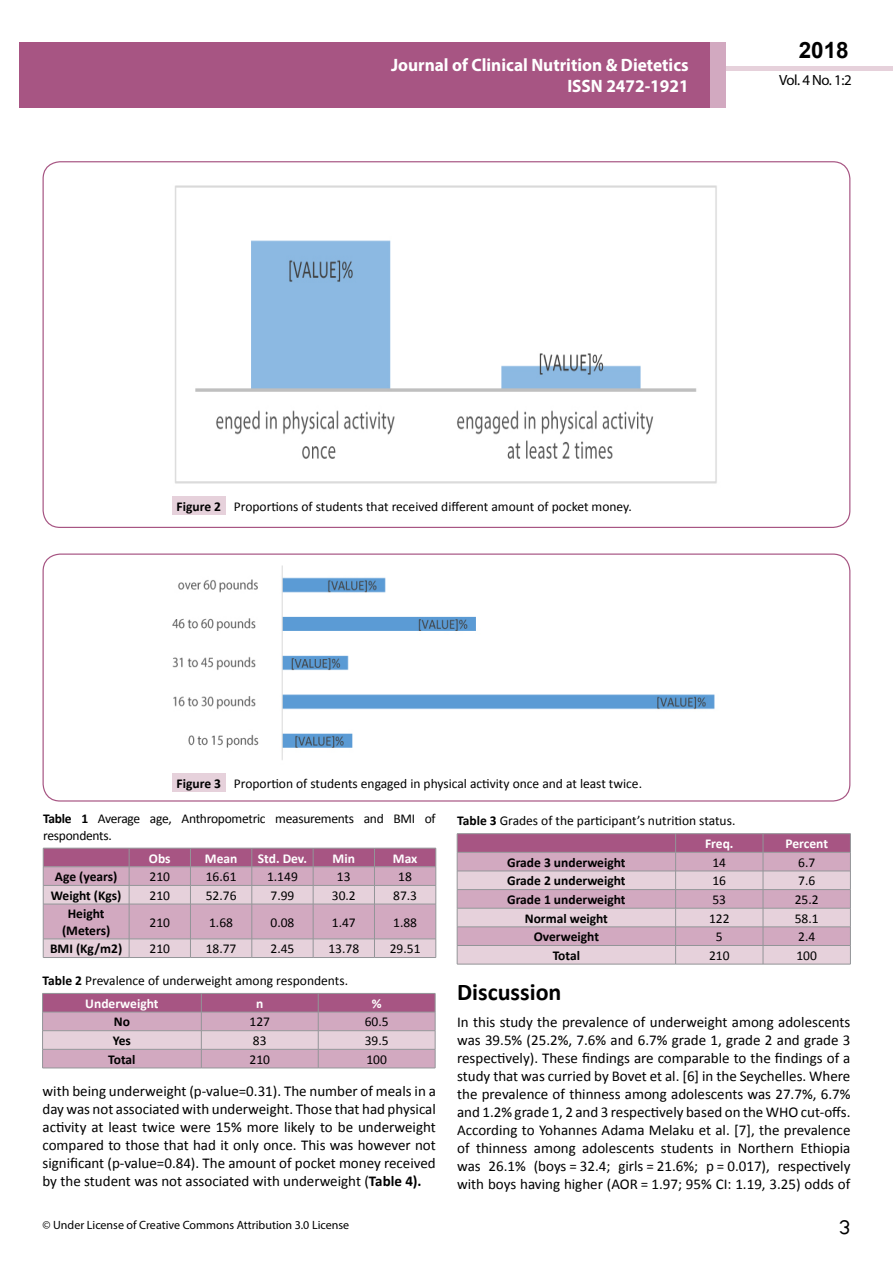
<style>
.page{position:relative;width:893px;height:1263px;background:#fff}
.page>*{position:absolute;margin:0;border:0;box-sizing:border-box;transform-origin:0 0}
.t1{font:25.5px "Tunga";color:#000}
.t2{font:700 24px "Calibri";color:#000}
.t3{font:700 22.5px "Arial";color:#000}
.t4{font:700 18px/21.6px "Myriad Pro";color:#fff;text-align:right;scale:.96 1}
.t5{font:15px/18px "Calibri";color:#000;text-align:justify}
.t6{font:14.85px "Myriad Pro";color:#000}
.t7{font:13.5px "Calibri";color:#000}
.t8{font:700 13.5px/16.2px "Calibri";color:#000;text-align:center}
.t9{font:13.5px/16.2px "Calibri";letter-spacing:-.02em;color:#000}
.t10{font:700 13.5px "Calibri";color:#fff}
.t11{font:12px "Myriad Pro";color:#000}
.s1{font-weight:700}
</style>
<div class="page">
<div style="left:722px;top:66px;width:171px;height:5px;background:#e6d1db"></div>
<div style="left:19px;top:42px;width:706px;height:66px;background:#a75583"></div>
<div style="left:710px;top:42px;width:15px;height:66px;background:#d2a9c0"></div>
<div style="left:172px;top:496px;width:53px;height:19px;background:#e6d1db"></div>
<img style="left:175px;top:185px;width:542px;height:299px">
<div style="left:43px;top:553px;width:807px;height:248px;border:1px solid #a75583;border-radius:17px"></div>
<div style="left:172px;top:773px;width:53px;height:19px;background:#e6d1db"></div>
<img style="left:172px;top:565px;width:543px;height:195px">
<hr style="left:43px;top:957px;width:86px;height:1px;background:#939598">
<hr style="left:129px;top:957px;width:61px;height:1px;background:#939598">
<hr style="left:190px;top:957px;width:62px;height:1px;background:#939598">
<hr style="left:252px;top:957px;width:61px;height:1px;background:#939598">
<hr style="left:313px;top:957px;width:61px;height:1px;background:#939598">
<svg style="left:43px;top:848px;width:394px;height:109px;background:#cda7bc"></svg>
<hr style="left:374px;top:957px;width:62px;height:1px;background:#939598">
<svg style="left:42px;top:993px;width:394px;height:75px;background:#c89db5"></svg>
<hr style="left:43px;top:1068px;width:158px;height:1px;background:#939598">
<hr style="left:201px;top:1068px;width:117px;height:1px;background:#939598">
<hr style="left:318px;top:1068px;width:117px;height:1px;background:#939598">
<hr style="left:457px;top:833px;width:219px;height:1px;background:#939598">
<hr style="left:676px;top:833px;width:87px;height:1px;background:#939598">
<hr style="left:763px;top:833px;width:87px;height:1px;background:#939598">
<hr style="left:457px;top:964px;width:219px;height:1px;background:#939598">
<hr style="left:676px;top:964px;width:87px;height:1px;background:#939598">
<svg style="left:457px;top:834px;width:394px;height:130px;background:#d0acc0"></svg>
<hr style="left:763px;top:964px;width:87px;height:1px;background:#939598">
<p class="t4" style="left:391px;top:53px;width:311px">Journal of Clinical Nutrition &amp; Dietetics<br>ISSN 2472-1921</p>
<h3 class="t3" style="left:799px;top:35px;width:52px">2018</h3>
<p class="t6" style="left:779px;top:71px;width:74px">Vol. 4 No. 1:2</p>
<p class="t7" style="left:177px;top:498px;width:457px"><span class="s1">Figure 2</span> Proportions of students that received different amount of pocket money.</p>
<p class="t7" style="left:177px;top:775px;width:467px"><span class="s1">Figure 3</span> Proportion of students engaged in physical activity once and at least twice.</p>
<p class="t9" style="left:43px;top:811px;width:394px"><span class="s1">Table 1</span> Average age, Anthropometric measurements and BMI of respondents.</p>
<p class="t10" style="left:149px;top:849px;width:23px">Obs</p>
<p class="t10" style="left:205px;top:849px;width:34px">Mean</p>
<p class="t10" style="left:258px;top:849px;width:51px">Std. Dev.</p>
<p class="t10" style="left:333px;top:849px;width:24px">Min</p>
<p class="t10" style="left:393px;top:849px;width:26px">Max</p>
<p class="t8" style="left:55px;top:868px;width:64px">Age (years)</p>
<p class="t7" style="left:150px;top:868px;width:22px">210</p>
<p class="t7" style="left:206px;top:868px;width:32px">16.61</p>
<p class="t7" style="left:267px;top:868px;width:32px">1.149</p>
<p class="t7" style="left:337px;top:868px;width:15px">13</p>
<p class="t7" style="left:398px;top:868px;width:15px">18</p>
<p class="t8" style="left:51px;top:887px;width:72px">Weight (Kgs)</p>
<p class="t7" style="left:150px;top:887px;width:22px">210</p>
<p class="t7" style="left:206px;top:887px;width:32px">52.76</p>
<p class="t7" style="left:270px;top:887px;width:25px">7.99</p>
<p class="t7" style="left:332px;top:887px;width:25px">30.2</p>
<p class="t7" style="left:393px;top:887px;width:25px">87.3</p>
<p class="t8" style="left:62px;top:906px;width:50px">Height (Meters)</p>
<p class="t7" style="left:150px;top:913px;width:22px">210</p>
<p class="t7" style="left:209px;top:913px;width:25px">1.68</p>
<p class="t7" style="left:270px;top:913px;width:25px">0.08</p>
<p class="t7" style="left:332px;top:913px;width:25px">1.47</p>
<p class="t7" style="left:393px;top:913px;width:25px">1.88</p>
<p class="t8" style="left:50px;top:941px;width:74px">BMI (Kg/m2)</p>
<p class="t7" style="left:149px;top:940px;width:22px">210</p>
<p class="t7" style="left:206px;top:940px;width:32px">18.77</p>
<p class="t7" style="left:270px;top:940px;width:25px">2.45</p>
<p class="t7" style="left:328px;top:940px;width:32px">13.78</p>
<p class="t7" style="left:390px;top:940px;width:32px">29.51</p>
<p class="t7" style="left:43px;top:972px;width:307px"><span class="s1">Table 2</span> Prevalence of underweight among respondents.</p>
<p class="t10" style="left:85px;top:995px;width:75px">Underweight</p>
<p class="t10" style="left:256px;top:995px;width:9px">n</p>
<p class="t10" style="left:372px;top:995px;width:11px">%</p>
<p class="t8" style="left:114px;top:1014px;width:18px">No</p>
<p class="t7" style="left:250px;top:1013px;width:22px">127</p>
<p class="t7" style="left:365px;top:1013px;width:25px">60.5</p>
<p class="t8" style="left:113px;top:1032px;width:20px">Yes</p>
<p class="t7" style="left:253px;top:1032px;width:15px">83</p>
<p class="t7" style="left:365px;top:1032px;width:25px">39.5</p>
<p class="t8" style="left:108px;top:1051px;width:29px">Total</p>
<p class="t7" style="left:250px;top:1051px;width:22px">210</p>
<p class="t7" style="left:366px;top:1051px;width:22px">100</p>
<p class="t5" style="left:43px;top:1082px;width:395px">with being underweight (p-value=0.31). The number of meals in a day was not associated with underweight. Those that had physical activity at least twice were 15% more likely to be underweight compared to those that had it only once. This was however not significant (p-value=0.84). The amount of pocket money received by the student was not associated with underweight (<span class="s1">Table 4).</span></p>
<p class="t7" style="left:457px;top:812px;width:280px"><span class="s1">Table 3</span> Grades of the participant’s nutrition status.</p>
<p class="t10" style="left:705px;top:835px;width:30px">Freq.</p>
<p class="t10" style="left:785px;top:835px;width:44px">Percent</p>
<p class="t8" style="left:507px;top:854px;width:120px">Grade 3 underweight</p>
<p class="t7" style="left:712px;top:854px;width:15px">14</p>
<p class="t7" style="left:798px;top:854px;width:19px">6.7</p>
<p class="t8" style="left:507px;top:873px;width:120px">Grade 2 underweight</p>
<p class="t7" style="left:712px;top:872px;width:15px">16</p>
<p class="t7" style="left:798px;top:872px;width:19px">7.6</p>
<p class="t8" style="left:507px;top:891px;width:120px">Grade 1 underweight</p>
<p class="t7" style="left:712px;top:891px;width:15px">53</p>
<p class="t7" style="left:795px;top:891px;width:25px">25.2</p>
<p class="t8" style="left:525px;top:910px;width:85px">Normal weight</p>
<p class="t7" style="left:709px;top:909px;width:22px">122</p>
<p class="t7" style="left:795px;top:909px;width:25px">58.1</p>
<p class="t8" style="left:534px;top:929px;width:67px">Overweight</p>
<p class="t7" style="left:716px;top:928px;width:8px">5</p>
<p class="t7" style="left:798px;top:928px;width:19px">2.4</p>
<p class="t8" style="left:553px;top:947px;width:29px">Total</p>
<p class="t7" style="left:709px;top:947px;width:22px">210</p>
<p class="t7" style="left:796px;top:947px;width:22px">100</p>
<h2 class="t2" style="left:457px;top:977px;width:106px">Discussion</h2>
<p class="t5" style="left:457px;top:1013px;width:395px">In this study the prevalence of underweight among adolescents was 39.5% (25.2%, 7.6% and 6.7% grade 1, grade 2 and grade 3 respectively). These findings are comparable to the findings of a study that was curried by Bovet et al. [6] in the Seychelles. Where the prevalence of thinness among adolescents was 27.7%, 6.7% and 1.2% grade 1, 2 and 3 respectively based on the WHO cut-offs.<br>According to Yohannes Adama Melaku et al. [7], the prevalence of thinness among adolescents students in Northern Ethiopia was 26.1% (boys = 32.4; girls = 21.6%; p = 0.017), respectively with boys having higher (AOR = 1.97; 95% CI: 1.19, 3.25) odds of</p>
<p class="t11" style="left:43px;top:1218px;width:308px">© Under License of Creative Commons Attribution 3.0 License</p>
<h1 class="t1" style="left:839px;top:1210px;width:13px">3</h1>
</div>
